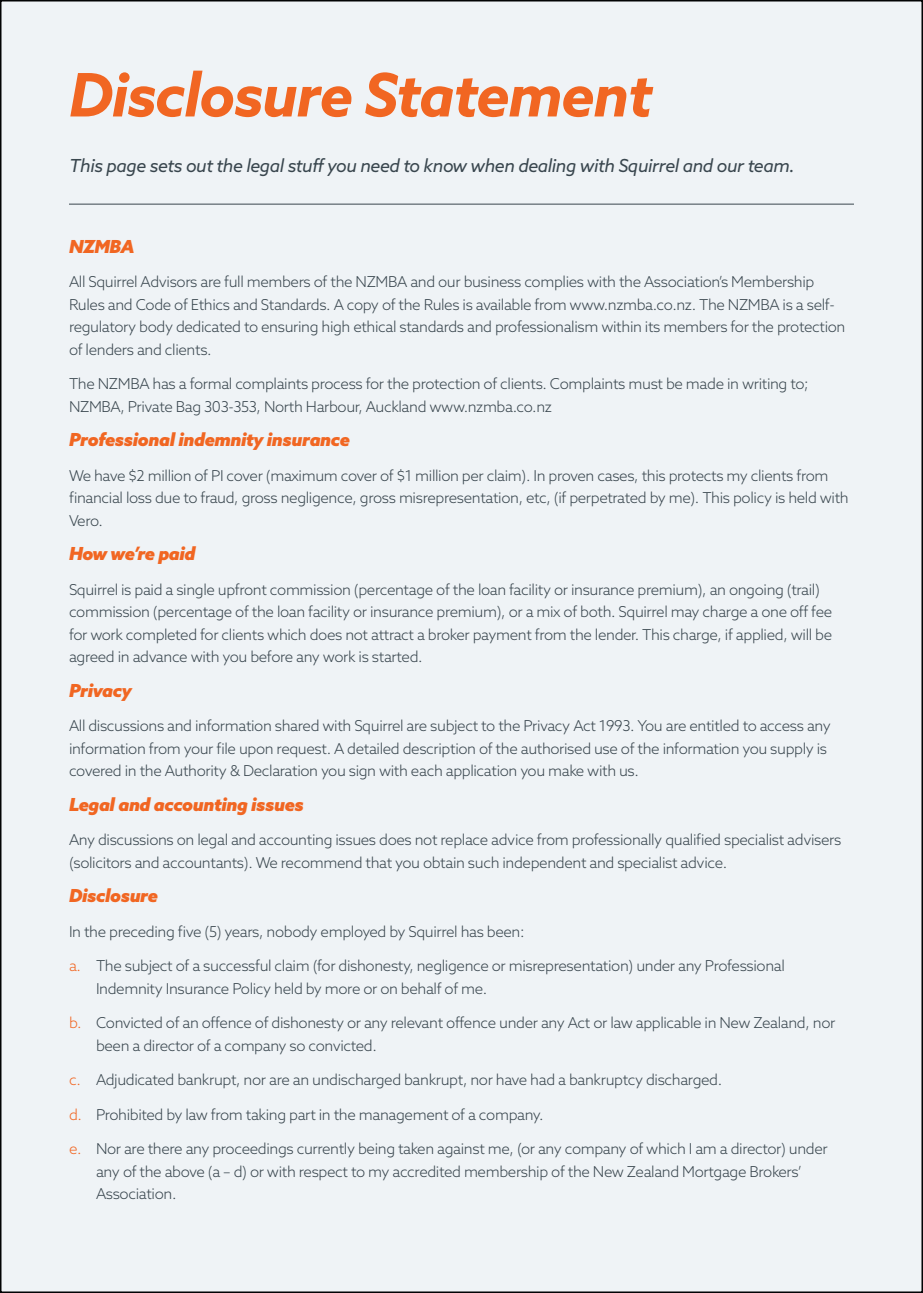
<style>
.page{position:relative;width:923px;height:1293px;background:#fff}
.page>*{position:absolute;margin:0;border:0;box-sizing:border-box;transform-origin:0 0}
.t1{font:italic 700 60px "Azo Sans";letter-spacing:-.025em;color:#f16622}
.Header_paragraph{font:italic 900 18px "Azo Sans";letter-spacing:-.025em;color:#f16622}
.t2{font:italic 18px "Azo Sans";letter-spacing:-.025em;color:#39464e}
.Header_paragraph-2{font:300 15px/22.5px "Azo Sans";letter-spacing:-.025em;color:#39464e}
.s1{color:#f16622}
</style>
<div class="page">
<div style="left:1px;top:1px;width:921px;height:1291px;background:#eff3f6"></div>
<hr style="left:69px;top:204px;width:785px;height:1px;background:#39464e">
<p class="t1" style="left:69px;top:55px;width:585px">Disclosure Statement</p>
<p class="t2" style="left:69px;top:153px;width:727px">This page sets out the legal stuff you need to know when dealing with Squirrel and our team.</p>
<p class="Header_paragraph" style="left:69px;top:234px;width:67px">NZMBA</p>
<p class="Header_paragraph-2" style="left:69px;top:270px;width:778px">All Squirrel Advisors are full members of the NZMBA and our business complies with the Association’s Membership Rules and Code of Ethics and Standards. A copy of the Rules is available from www.nzmba.co.nz. The NZMBA is a self&shy;regulatory body dedicated to ensuring high ethical standards and professionalism within its members for the protection of lenders and clients.</p>
<p class="Header_paragraph-2" style="left:69px;top:372px;width:741px">The NZMBA has a formal complaints process for the protection of clients. Complaints must be made in writing to;<br>NZMBA, Private Bag 303-353, North Harbour, Auckland www.nzmba.co.nz</p>
<p class="Header_paragraph" style="left:69px;top:428px;width:282px">Professional indemnity insurance</p>
<p class="Header_paragraph-2" style="left:69px;top:464px;width:781px">We have $2 million of PI cover (maximum cover of $1 million per claim). In proven cases, this protects my clients from financial loss due to fraud, gross negligence, gross misrepresentation, etc, (if perpetrated by me). This policy is held with<br>Vero.</p>
<p class="Header_paragraph" style="left:69px;top:542px;width:128px">How we’re paid</p>
<p class="Header_paragraph-2" style="left:69px;top:578px;width:765px">Squirrel is paid a single upfront commission (percentage of the loan facility or insurance premium), an ongoing (trail) commission (percentage of the loan facility or insurance premium), or a mix of both. Squirrel may charge a one off fee for work completed for clients which does not attract a broker payment from the lender. This charge, if applied, will be agreed in advance with you before any work is started.</p>
<p class="Header_paragraph" style="left:69px;top:678px;width:64px">Privacy</p>
<p class="Header_paragraph-2" style="left:69px;top:714px;width:763px">All discussions and information shared with Squirrel are subject to the Privacy Act 1993. You are entitled to access any information from your file upon request. A detailed description of the authorised use of the information you supply is covered in the Authority &amp; Declaration you sign with each application you make with us.</p>
<p class="Header_paragraph" style="left:69px;top:792px;width:237px">Legal and accounting issues</p>
<p class="Header_paragraph-2" style="left:69px;top:828px;width:774px">Any discussions on legal and accounting issues does not replace advice from professionally qualified specialist advisers (solicitors and accountants). We recommend that you obtain such independent and specialist advice.</p>
<p class="Header_paragraph" style="left:69px;top:884px;width:91px">Disclosure</p>
<p class="Header_paragraph-2" style="left:69px;top:920px;width:457px">In the preceding five (5) years, nobody employed by Squirrel has been:</p>
<p class="Header_paragraph-2" style="left:96px;top:954px;width:690px;text-indent:-27px"><span class="s1">a.</span> The subject of a successful claim (for dishonesty, negligence or misrepresentation) under any Professional<br>Indemnity Insurance Policy held by more or on behalf of me.</p>
<p class="Header_paragraph-2" style="left:96px;top:1011px;width:741px;text-indent:-27px"><span class="s1">b.</span> Convicted of an offence of dishonesty or any relevant offence under any Act or law applicable in New Zealand, nor been a director of a company so convicted.</p>
<p class="Header_paragraph-2" style="left:69px;top:1068px;width:655px"><span class="s1">c.</span> Adjudicated bankrupt, nor are an undischarged bankrupt, nor have had a bankruptcy discharged.</p>
<p class="Header_paragraph-2" style="left:69px;top:1103px;width:476px"><span class="s1">d.</span> Prohibited by law from taking part in the management of a company.</p>
<p class="Header_paragraph-2" style="left:96px;top:1137px;width:733px;text-indent:-27px"><span class="s1">e.</span> Nor are there any proceedings currently being taken against me, (or any company of which I am a director) under any of the above (a – d) or with respect to my accredited membership of the New Zealand Mortgage Brokers’<br>Association.</p>
</div>
